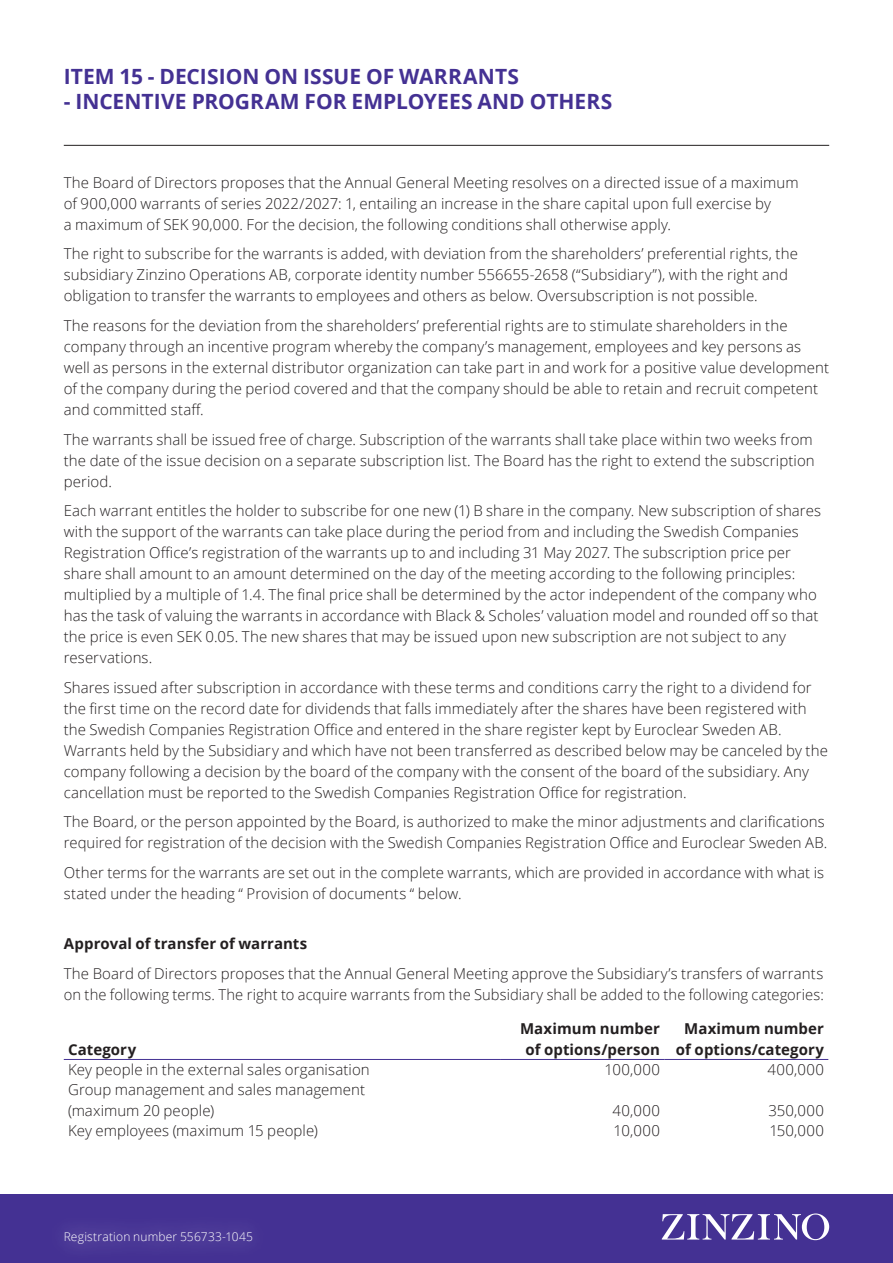
<style>
.page{position:relative;width:893px;height:1263px;background:#fff}
.page>*{position:absolute;margin:0;border:0;box-sizing:border-box;transform-origin:0 0}
.Heading_25pt{font:700 21px "Open Sans";letter-spacing:.005em;color:#443193}
.Preamble_10_14{font:300 15px/21px "Open Sans";letter-spacing:.005em;color:#231f20}
.Preamble_10_14-2{font:700 15px/21px "Open Sans";letter-spacing:.005em;color:#231f20;text-align:center}
.Body_8_11{font:300 12px "Open Sans";letter-spacing:.015em;color:#fff}
</style>
<div class="page">
<div style="left:0;top:1194px;width:893px;height:69px;background:#443193"></div>
<svg style="left:662px;top:1213px;width:167px;height:27px"></svg>
<hr style="left:64px;top:145px;width:765px;height:1px;background:#231f20">
<div style="left:47px;top:1213px;width:222px;height:47px;background:#473595"></div>
<hr style="left:64px;top:1059px;width:436px;height:1px;background:#443193">
<hr style="left:500px;top:1059px;width:164px;height:1px;background:#443193">
<hr style="left:664px;top:1059px;width:164px;height:1px;background:#443193">
<p class="Heading_25pt" style="left:64px;top:62px;width:457px">ITEM 15 - DECISION ON ISSUE OF WARRANTS</p>
<p class="Heading_25pt" style="left:64px;top:87px;width:550px">- INCENTIVE PROGRAM FOR EMPLOYEES AND OTHERS</p>
<p class="Preamble_10_14" style="left:64px;top:172px;width:736px">The Board of Directors proposes that the Annual General Meeting resolves on a directed issue of a maximum of 900,000 warrants of series 2022/2027: 1, entailing an increase in the share capital upon full exercise by<br>a maximum of SEK 90,000. For the decision, the following conditions shall otherwise apply.</p>
<p class="Preamble_10_14" style="left:64px;top:243px;width:736px">The right to subscribe for the warrants is added, with deviation from the shareholders’ preferential rights, the subsidiary Zinzino Operations AB, corporate identity number 556655-2658 (“Subsidiary”), with the right and obligation to transfer the warrants to employees and others as below. Oversubscription is not possible.</p>
<p class="Preamble_10_14" style="left:64px;top:315px;width:767px">The reasons for the deviation from the shareholders’ preferential rights are to stimulate shareholders in the company through an incentive program whereby the company’s management, employees and key persons as well as persons in the external distributor organization can take part in and work for a positive value development of the company during the period covered and that the company should be able to retain and recruit competent and committed staff.</p>
<p class="Preamble_10_14" style="left:64px;top:428px;width:752px">The warrants shall be issued free of charge. Subscription of the warrants shall take place within two weeks from the date of the issue decision on a separate subscription list. The Board has the right to extend the subscription period.</p>
<p class="Preamble_10_14" style="left:64px;top:500px;width:759px">Each warrant entitles the holder to subscribe for one new (1) B share in the company. New subscription of shares with the support of the warrants can take place during the period from and including the Swedish Companies Registration Office’s registration of the warrants up to and including 31 May 2027. The subscription price per share shall amount to an amount determined on the day of the meeting according to the following principles: multiplied by a multiple of 1.4. The final price shall be determined by the actor independent of the company who has the task of valuing the warrants in accordance with Black &amp; Scholes’ valuation model and rounded off so that the price is even SEK 0.05. The new shares that may be issued upon new subscription are not subject to any reservations.</p>
<p class="Preamble_10_14" style="left:64px;top:676px;width:766px">Shares issued after subscription in accordance with these terms and conditions carry the right to a dividend for the first time on the record date for dividends that falls immediately after the shares have been registered with the Swedish Companies Registration Office and entered in the share register kept by Euroclear Sweden AB.<br>Warrants held by the Subsidiary and which have not been transferred as described below may be canceled by the company following a decision by the board of the company with the consent of the board of the subsidiary. Any cancellation must be reported to the Swedish Companies Registration Office for registration.</p>
<p class="Preamble_10_14" style="left:64px;top:811px;width:765px">The Board, or the person appointed by the Board, is authorized to make the minor adjustments and clarifications required for registration of the decision with the Swedish Companies Registration Office and Euroclear Sweden AB.</p>
<p class="Preamble_10_14" style="left:64px;top:861px;width:762px">Other terms for the warrants are set out in the complete warrants, which are provided in accordance with what is stated under the heading “ Provision of documents “ below.</p>
<p class="Preamble_10_14-2" style="left:64px;top:933px;width:245px">Approval of transfer of warrants</p>
<p class="Preamble_10_14" style="left:64px;top:962px;width:762px">The Board of Directors proposes that the Annual General Meeting approve the Subsidiary’s transfers of warrants on the following terms. The right to acquire warrants from the Subsidiary shall be added to the following categories:</p>
<p class="Preamble_10_14-2" style="left:68px;top:1039px;width:70px">Category</p>
<p class="Preamble_10_14-2" style="left:520px;top:1018px;width:141px">Maximum number of options/person</p>
<p class="Preamble_10_14-2" style="left:676px;top:1018px;width:150px">Maximum number of options/category</p>
<p class="Preamble_10_14" style="left:68px;top:1059px;width:303px">Key people in the external sales organisation</p>
<p class="Preamble_10_14" style="left:605px;top:1059px;width:57px">100,000</p>
<p class="Preamble_10_14" style="left:767px;top:1059px;width:58px">400,000</p>
<p class="Preamble_10_14" style="left:68px;top:1079px;width:299px">Group management and sales management (maximum 20 people)</p>
<p class="Preamble_10_14" style="left:612px;top:1100px;width:49px">40,000</p>
<p class="Preamble_10_14" style="left:768px;top:1100px;width:57px">350,000</p>
<p class="Preamble_10_14" style="left:68px;top:1120px;width:251px">Key employees (maximum 15 people)</p>
<p class="Preamble_10_14" style="left:614px;top:1120px;width:48px">10,000</p>
<p class="Preamble_10_14" style="left:769px;top:1120px;width:56px">150,000</p>
<p class="Body_8_11" style="left:64px;top:1228px;width:191px">Registration number 556733-1045</p>
</div>
